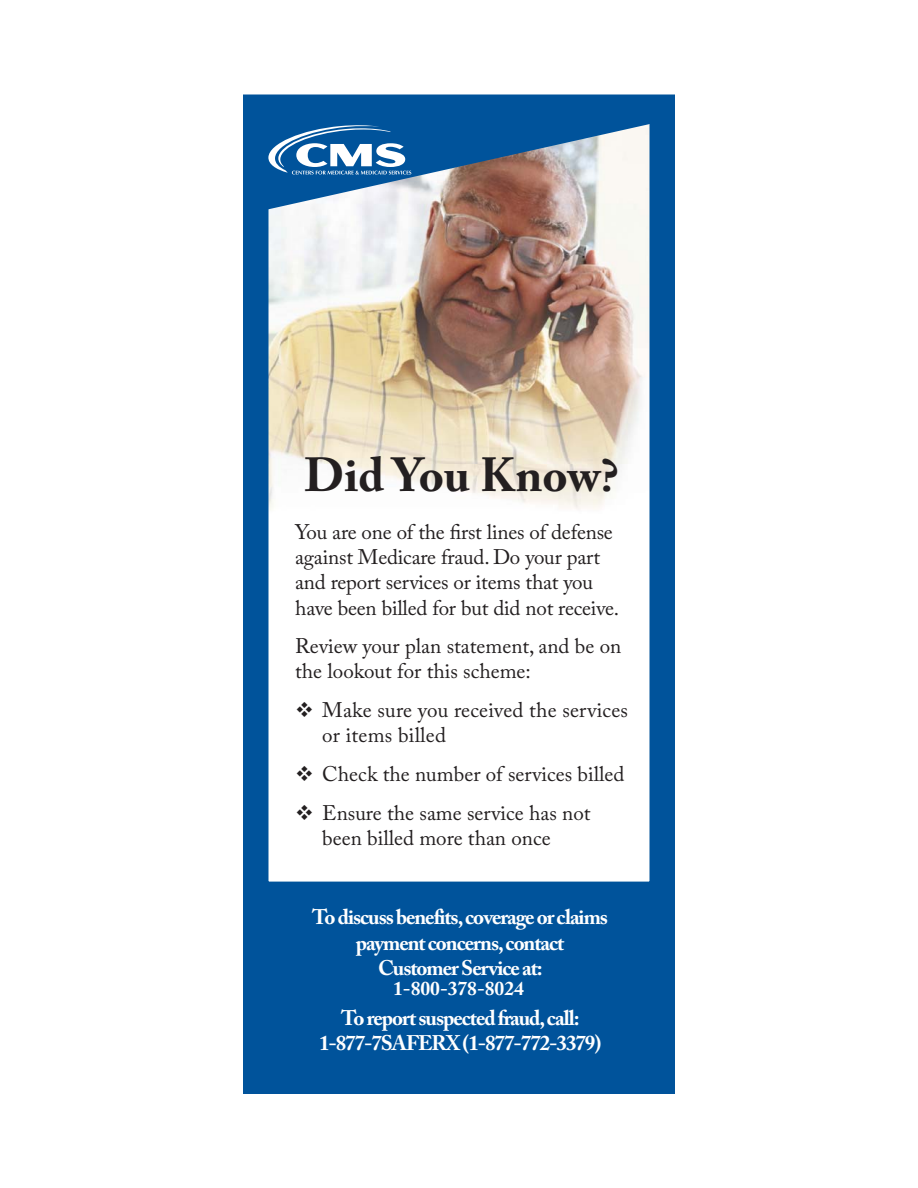
<style>
.page{position:relative;width:918px;height:1188px;background:#fff}
.page>*{position:absolute;margin:0;border:0;box-sizing:border-box;transform-origin:0 0}
.t1{font:700 47.55px "Adobe Caslon Pro";color:#231f20}
.t2{font:21px/25.2px "Adobe Caslon Pro";color:#231f20}
.t3{font:700 21px/25.2px "Adobe Caslon Pro";letter-spacing:-.05em;color:#fff;text-align:center}
.t4{font:700 19.5px "Adobe Caslon Pro";color:#fff}
</style>
<div class="page">
<img style="left:270px;top:210px;width:378px;height:300px">
<div style="left:243px;top:896px;width:432px;height:197px;background:#00539b"></div>
<div style="left:243px;top:94px;width:432px;height:813px;border:26px solid #00539b"></div>
<svg style="left:265px;top:109px;width:389px;height:101px"></svg>
<h1 class="t1" style="left:304px;top:456px;width:316px">Did You Know?</h1>
<p class="t2" style="left:295px;top:522px;width:325px">You are one of the first lines of defense against Medicare fraud. Do your part and report services or items that you have been billed for but did not receive.</p>
<p class="t2" style="left:295px;top:636px;width:328px">Review your plan statement, and be on the lookout for this scheme:</p>
<p class="t2" style="left:322px;top:700px;width:307px">Make sure you received the services or items billed</p>
<p class="t2" style="left:322px;top:757px;width:304px;line-height:38.7px">Check the number of services billed<br>Ensure the same service has not</p>
<p class="t2" style="left:322px;top:828px;width:230px">been billed more than once</p>
<p class="t3" style="left:312px;top:907px;width:297px">To discuss benefits, coverage or claims payment concerns, contact<br>Customer Service at:</p>
<p class="t3" style="left:319px;top:1008px;width:284px">To report suspected fraud, call:<br>1-877-7SAFERX (1-877-772-3379)</p>
<p class="t4" style="left:393px;top:981px;width:132px">1-800-378-8024</p>
</div>
